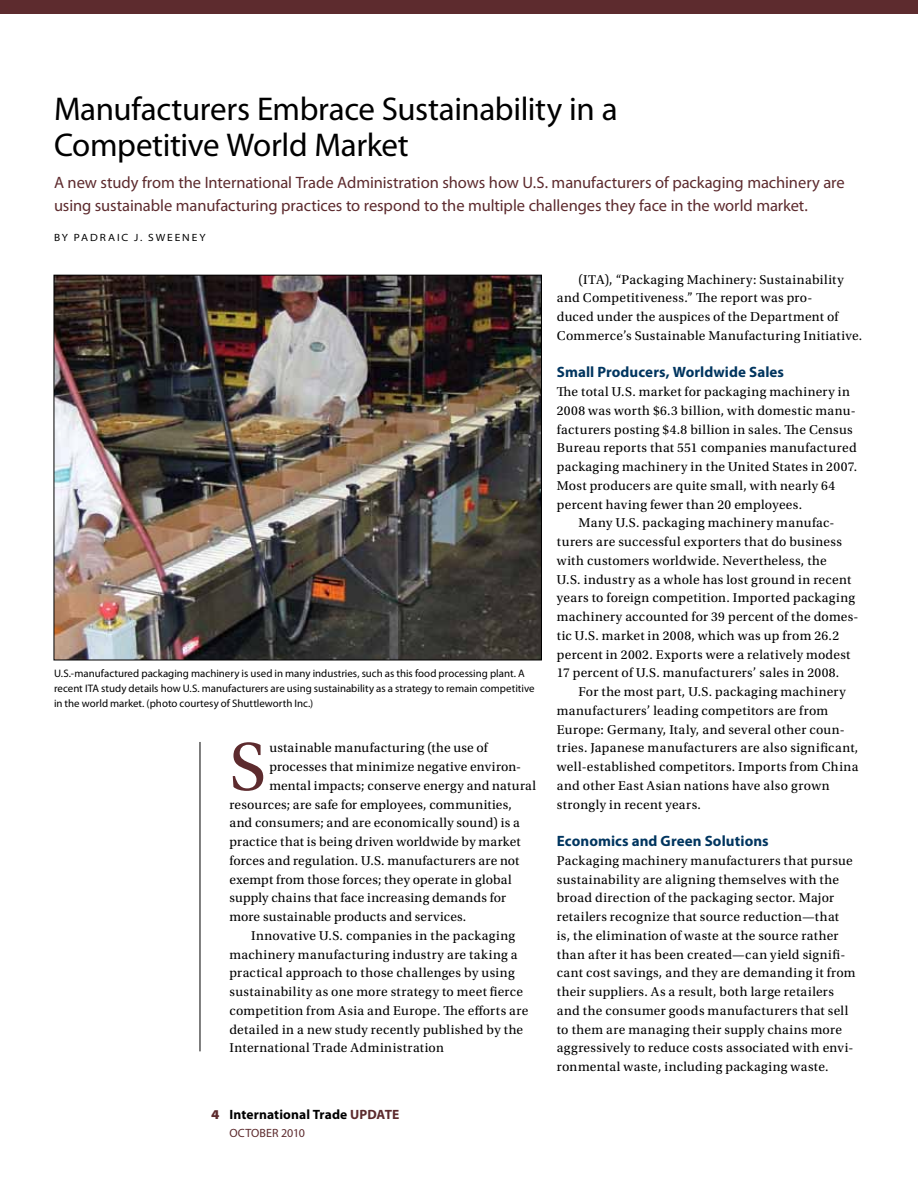
<style>
.page{position:relative;width:918px;height:1188px;background:#fff}
.page>*{position:absolute;margin:0;border:0;box-sizing:border-box;transform-origin:0 0}
.t1{font:70.95px "Utopia Std";color:#5d2b2e}
.t2{font:33px/36px "Myriad Pro";letter-spacing:-.01em;color:#000}
.t3{font:16.5px/22.5px "Myriad Pro";letter-spacing:-.005em;color:#5d2b2e}
.t4{font:700 15px "Myriad Pro";letter-spacing:.005em;color:#00355f}
.t5{font:13.5px/18.8px "Utopia Std";letter-spacing:.025em;color:#000}
.t6{font:700 13.5px "Myriad Pro";letter-spacing:.01em;color:#000}
.t7{font:900 semi-expanded 13.5px "Myriad Pro";color:#5d2b2e}
.t8{font:12px "Myriad Pro";color:#5d2b2e}
.t9{font:10.8px/15px "Myriad Pro";color:#000}
.t10{font:semi-expanded 10.5px "Myriad Pro";letter-spacing:.185em;color:#000}
.s1{color:#5d2b2e}
</style>
<div class="page">
<hr style="left:200px;top:742px;width:1px;height:309px;background:#000">
<div style="left:0;top:0;width:918px;height:14px;background:#5d2b2e"></div>
<img style="left:54px;top:275px;width:488px;height:385px">
<h2 class="t2" style="left:54px;top:92px;width:565px">Manufacturers Embrace Sustainability in a<br>Competitive World Market</h2>
<p class="t3" style="left:54px;top:172px;width:792px">A new study from the International Trade Administration shows how U.S. manufacturers of packaging machinery are using sustainable manufacturing practices to respond to the multiple challenges they face in the world market.</p>
<p class="t10" style="left:54px;top:232px;width:153px">BY PADRA IC J. SWEENEY</p>
<p class="t9" style="left:54px;top:666px;width:482px">U.S.-manufactured packaging machinery is used in many industries, such as this food processing plant. A recent ITA study details how U.S. manufacturers are using sustainability as a strategy to remain competitive in the world market. (photo courtesy of Shuttleworth Inc.)</p>
<h1 class="t1" style="left:230px;top:728px;width:38px">S</h1>
<p class="t5" style="left:269px;top:739px;width:220px">ustainable manufacturing (the use of</p>
<p class="t5" style="left:269px;top:757px;width:253px">processes that minimize negative environ-</p>
<p class="t5" style="left:269px;top:776px;width:268px">mental impacts; conserve energy and natural</p>
<p class="t5" style="left:229px;top:795px;width:284px">resources; are safe for employees, communities,</p>
<p class="t5" style="left:229px;top:814px;width:292px">and consumers; and are economically sound) is a</p>
<p class="t5" style="left:229px;top:833px;width:293px">practice that is being driven worldwide by market</p>
<p class="t5" style="left:229px;top:851px;width:291px">forces and regulation. U.S. manufacturers are not</p>
<p class="t5" style="left:229px;top:870px;width:284px">exempt from those forces; they operate in global</p>
<p class="t5" style="left:229px;top:889px;width:278px">supply chains that face increasing demands for</p>
<p class="t5" style="left:229px;top:908px;width:238px">more sustainable products and services.</p>
<p class="t5" style="left:251px;top:926px;width:266px">Innovative U.S. companies in the packaging</p>
<p class="t5" style="left:229px;top:945px;width:290px">machinery manufacturing industry are taking a</p>
<p class="t5" style="left:229px;top:964px;width:287px">practical approach to those challenges by using</p>
<p class="t5" style="left:229px;top:983px;width:295px">sustainability as one more strategy to meet fierce</p>
<p class="t5" style="left:229px;top:1001px;width:301px">competition from Asia and Europe. The efforts are</p>
<p class="t5" style="left:229px;top:1020px;width:295px">detailed in a new study recently published by the</p>
<p class="t5" style="left:229px;top:1039px;width:216px">International Trade Administration</p>
<p class="t7" style="left:211px;top:1107px;width:10px">4</p>
<p class="t6" style="left:230px;top:1107px;width:171px">International Trade <span class="s1">UPDATE</span></p>
<p class="t8" style="left:230px;top:1126px;width:77px">OCTOBER 2010</p>
<p class="t5" style="left:557px;top:270px;width:307px;text-indent:22px">(ITA), “Packaging Machinery: Sustainability and Competitiveness.” The report was pro-<br>duced under the auspices of the Department of Commerce’s Sustainable Manufacturing Initiative.</p>
<p class="t4" style="left:557px;top:364px;width:229px">Small Producers, Worldwide Sales</p>
<p class="t5" style="left:557px;top:382px;width:295px">The total U.S. market for packaging machinery in</p>
<p class="t5" style="left:557px;top:401px;width:300px">2008 was worth $6.3 billion, with domestic manu-</p>
<p class="t5" style="left:557px;top:420px;width:298px">facturers posting $4.8 billion in sales. The Census</p>
<p class="t5" style="left:557px;top:439px;width:301px">Bureau reports that 551 companies manufactured</p>
<p class="t5" style="left:557px;top:457px;width:302px">packaging machinery in the United States in 2007.</p>
<p class="t5" style="left:557px;top:476px;width:280px">Most producers are quite small, with nearly 64</p>
<p class="t5" style="left:557px;top:495px;width:247px">percent having fewer than 20 employees.</p>
<p class="t5" style="left:578px;top:514px;width:258px">Many U.S. packaging machinery manufac-</p>
<p class="t5" style="left:557px;top:533px;width:287px">turers are successful exporters that do business</p>
<p class="t5" style="left:557px;top:551px;width:271px">with customers worldwide. Nevertheless, the</p>
<p class="t5" style="left:557px;top:570px;width:296px">U.S. industry as a whole has lost ground in recent</p>
<p class="t5" style="left:557px;top:589px;width:300px">years to foreign competition. Imported packaging</p>
<p class="t5" style="left:557px;top:608px;width:303px">machinery accounted for 39 percent of the domes-</p>
<p class="t5" style="left:557px;top:626px;width:284px">tic U.S. market in 2008, which was up from 26.2</p>
<p class="t5" style="left:557px;top:645px;width:295px">percent in 2002. Exports were a relatively modest</p>
<p class="t5" style="left:557px;top:664px;width:284px">17 percent of U.S. manufacturers’ sales in 2008.</p>
<p class="t5" style="left:578px;top:683px;width:269px">For the most part, U.S. packaging machinery</p>
<p class="t5" style="left:557px;top:701px;width:273px">manufacturers’ leading competitors are from</p>
<p class="t5" style="left:557px;top:720px;width:289px">Europe: Germany, Italy, and several other coun-</p>
<p class="t5" style="left:557px;top:739px;width:303px">tries. Japanese manufacturers are also significant,</p>
<p class="t5" style="left:557px;top:758px;width:303px">well-established competitors. Imports from China</p>
<p class="t5" style="left:557px;top:776px;width:274px">and other East Asian nations have also grown</p>
<p class="t5" style="left:557px;top:795px;width:146px">strongly in recent years.</p>
<p class="t4" style="left:557px;top:833px;width:213px">Economics and Green Solutions</p>
<p class="t5" style="left:557px;top:851px;width:300px">Packaging machinery manufacturers that pursue sustainability are aligning themselves with the broad direction of the packaging sector. Major retailers recognize that source reduction—that is, the elimination of waste at the source rather than after it has been created—can yield signifi&shy;cant cost savings, and they are demanding it from their suppliers. As a result, both large retailers and the consumer goods manufacturers that sell to them are managing their supply chains more aggressively to reduce costs associated with envi&shy;ronmental waste, including packaging waste.</p>
</div>
